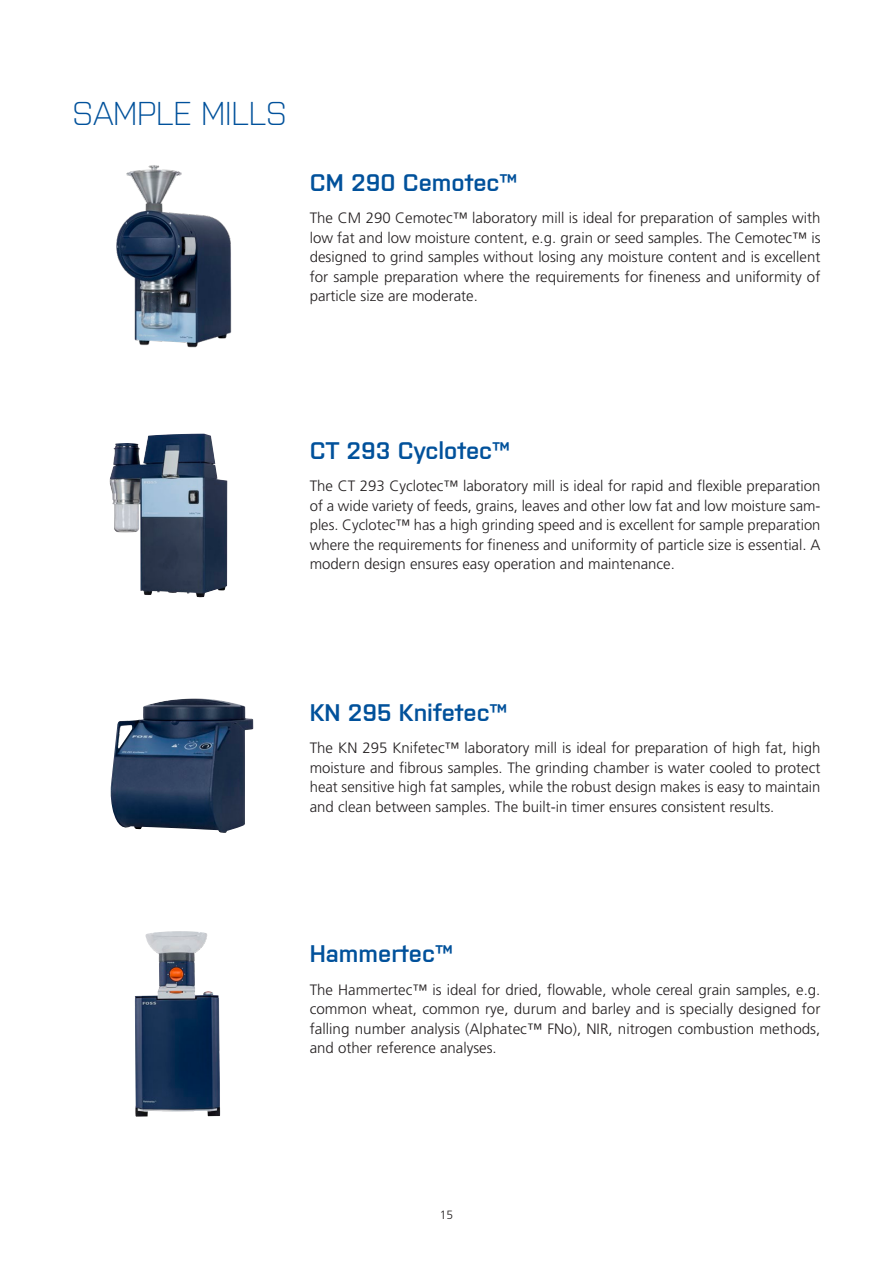
<style>
.page{position:relative;width:893px;height:1263px;background:#fff}
.page>*{position:absolute;margin:0;border:0;box-sizing:border-box;transform-origin:0 0}
.Chapter_header_22_26{font:300 33px "Purista";letter-spacing:-.005em;color:#01519b}
.Rubrik_16_18_bokstekst{font:600 24px "Purista";color:#01519b}
.Body{font:300 15px/19.5px "Frutiger LT Pro";color:#231f20;text-align:justify}
.t1{font:300 12px "Frutiger LT Pro";color:#231f20}
</style>
<div class="page">
<img style="left:116px;top:165px;width:116px;height:183px">
<img style="left:109px;top:434px;width:119px;height:163px">
<img style="left:134px;top:931px;width:86px;height:186px">
<img style="left:110px;top:698px;width:143px;height:135px">
<p class="Chapter_header_22_26" style="left:72px;top:90px;width:216px">SAMPLE MILLS</p>
<p class="Rubrik_16_18_bokstekst" style="left:310px;top:165px;width:209px">CM 290 Cemotec™</p>
<p class="Body" style="left:310px;top:208px;width:512px">The CM 290 Cemotec™ laboratory mill is ideal for preparation of samples with low fat and low moisture content, e.g. grain or seed samples. The Cemotec™ is designed to grind samples without losing any moisture content and is excellent for sample preparation where the requirements for fineness and uniformity of particle size are moderate.</p>
<p class="Rubrik_16_18_bokstekst" style="left:310px;top:433px;width:202px">CT 293 Cyclotec™</p>
<p class="Body" style="left:310px;top:476px;width:512px">The CT 293 Cyclotec™ laboratory mill is ideal for rapid and flexible preparation of a wide variety of feeds, grains, leaves and other low fat and low moisture sam&shy;ples. Cyclotec™ has a high grinding speed and is excellent for sample preparation where the requirements for fineness and uniformity of particle size is essential. A modern design ensures easy operation and maintenance.</p>
<p class="Rubrik_16_18_bokstekst" style="left:310px;top:695px;width:199px">KN 295 Knifetec™</p>
<p class="Body" style="left:310px;top:738px;width:512px">The KN 295 Knifetec™ laboratory mill is ideal for preparation of high fat, high moisture and fibrous samples. The grinding chamber is water cooled to protect heat sensitive high fat samples, while the robust design makes is easy to maintain and clean between samples. The built-in timer ensures consistent results.</p>
<p class="Rubrik_16_18_bokstekst" style="left:310px;top:936px;width:145px">Hammertec™</p>
<p class="Body" style="left:310px;top:980px;width:512px">The Hammertec™ is ideal for dried, flowable, whole cereal grain samples, e.g. common wheat, common rye, durum and barley and is specially designed for falling number analysis (Alphatec™ FNo), NIR, nitrogen combustion methods, and other reference analyses.</p>
<p class="t1" style="left:440px;top:1207px;width:15px">15</p>
</div>
